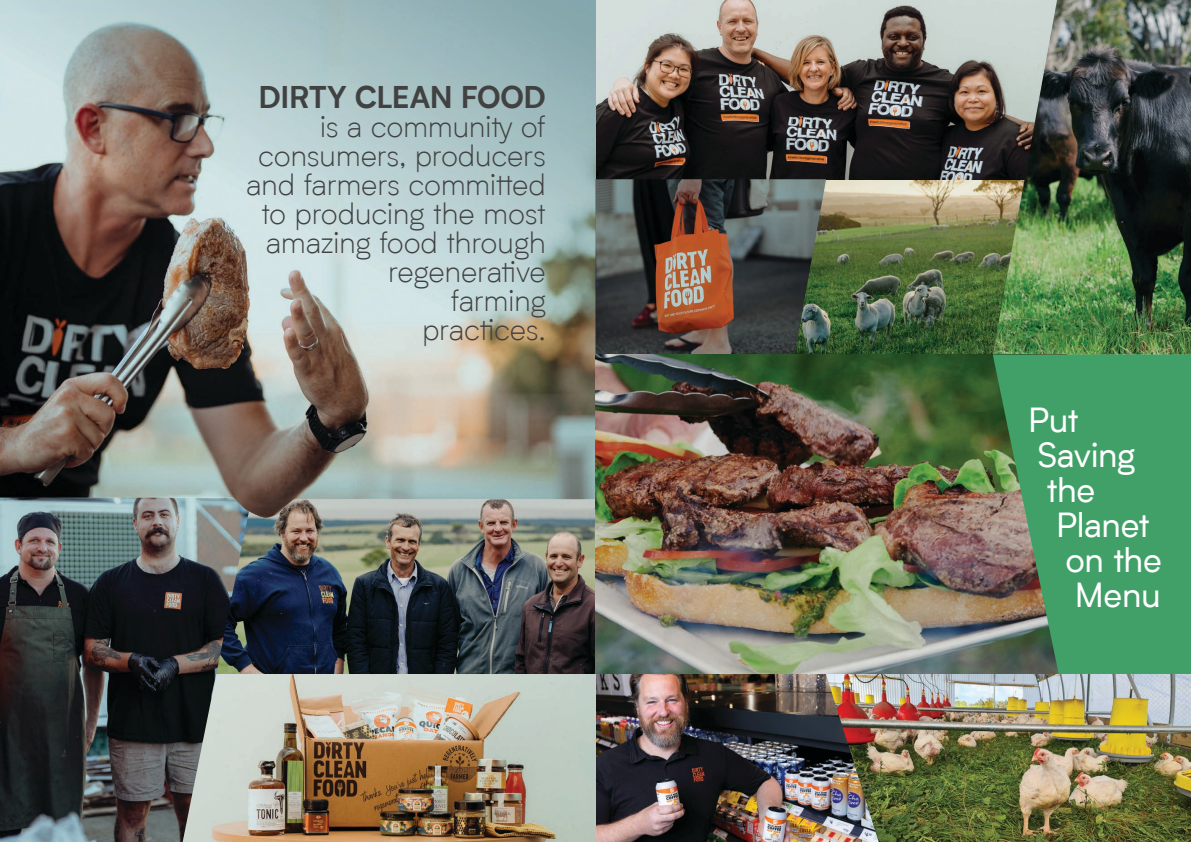
<style>
.page{position:relative;width:1191px;height:842px;background:#fff}
.page>*{position:absolute;margin:0;border:0;box-sizing:border-box;transform-origin:0 0}
.t1{font:34px "Biotif";letter-spacing:-.01em;color:#fff}
.t2{font:300 30px/29px "Biotif";letter-spacing:-.015em;color:#414142;text-align:right}
.t3{font:700 30px "Biotif";letter-spacing:-.015em;color:#414142}
</style>
<div class="page">
<img style="left:878px;top:674px;width:313px;height:168px">
<img style="left:595px;top:674px;width:283px;height:168px">
<img style="left:254px;top:674px;width:341px;height:168px">
<img style="left:826px;top:179px;width:166px;height:175px">
<img style="left:595px;top:0;width:397px;height:179px">
<img style="left:254px;top:519px;width:341px;height:155px">
<img style="left:0;top:519px;width:254px;height:323px">
<img style="left:0;top:389px;width:595px;height:130px">
<img style="left:595px;top:179px;width:231px;height:175px">
<img style="left:992px;top:0;width:199px;height:354px">
<img style="left:0;top:0;width:595px;height:389px">
<img style="left:595px;top:354px;width:397px;height:320px">
<svg style="left:992px;top:354px;width:199px;height:320px;background:#499765"></svg>
<p class="t3" style="left:259px;top:75px;width:289px">DIRTY CLEAN FOOD</p>
<p class="t2" style="left:246px;top:111px;width:301px">is a community of consumers, producers and farmers committed to producing the most amazing food through regenerative<br>farming<br>practices.</p>
<p class="t1" style="left:1028px;top:396px;width:52px">Put</p>
<p class="t1" style="left:1037px;top:431px;width:100px">Saving</p>
<p class="t1" style="left:1046px;top:466px;width:50px">the</p>
<p class="t1" style="left:1056px;top:501px;width:95px">Planet</p>
<p class="t1" style="left:1065px;top:536px;width:98px">on the</p>
<p class="t1" style="left:1074px;top:571px;width:88px">Menu</p>
</div>
